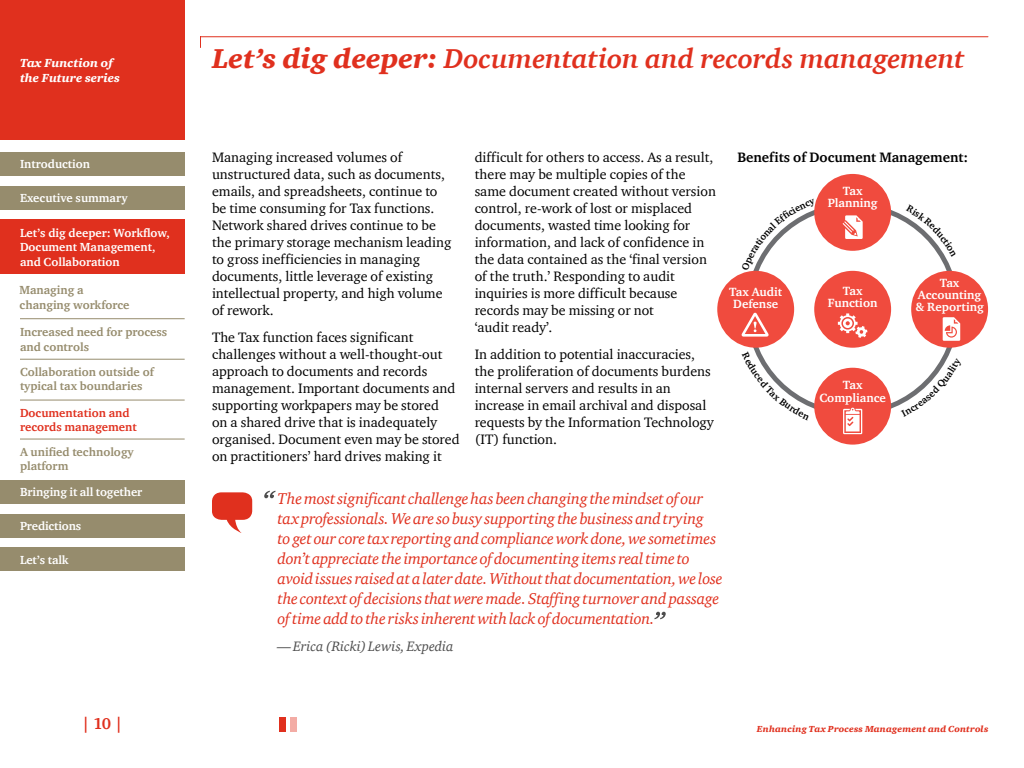
<style>
.page{position:relative;width:1024px;height:768px;background:#fff}
.page>*{position:absolute;margin:0;border:0;box-sizing:border-box;transform-origin:0 0}
.t1{font:italic 700 28px "ITC Charter Com";color:#e0301e}
.t2{font:italic 16px/20px "ITC Charter Com";letter-spacing:-.015em;color:#e0301e}
.t3{font:700 16px "ITC Charter Com";color:#e0301e}
.t4{font:14px/17px "ITC Charter Com";color:#000}
.t5{font:700 14px "ITC Charter Com";color:#000}
.t6{font:italic 14px "ITC Charter Com";color:#4d4d4d}
.t7{font:700 12.2px/12.2px "ITC Charter Com";color:#fff;text-align:center}
.t8{font:700 12px/14.4px "ITC Charter Com";color:#fff}
.t9{font:700 12px/14.4px "ITC Charter Com";color:#968c6d}
.t10{font:700 12px/14.4px "ITC Charter Com";color:#e0301e}
.t11{font:italic 900 12px/14.4px "ITC Charter Com";color:#fff}
.t12{font:italic 900 9px "ITC Charter Com";letter-spacing:.015em;color:#e0301e}
.s1{font-weight:900}
</style>
<div class="page">
<div style="left:0;top:0;width:185px;height:140px;background:#e0301e"></div>
<hr style="left:201px;top:36px;width:787px;height:1px;background:#e0301e">
<div style="left:290px;top:717px;width:6px;height:15px;background:#f3aca5"></div>
<svg style="left:212px;top:492px;width:40px;height:41px"></svg>
<svg style="left:264px;top:491px;width:12px;height:7px"></svg>
<svg style="left:654px;top:612px;width:12px;height:7px"></svg>
<div style="left:814px;top:174px;width:77px;height:77px;background:#f04b3e;border-radius:50%"></div>
<svg style="left:843px;top:215px;width:20px;height:24px"></svg>
<div style="left:814px;top:368px;width:77px;height:77px;background:#f04b3e;border-radius:50%"></div>
<svg style="left:843px;top:408px;width:19px;height:26px"></svg>
<div style="left:814px;top:271px;width:77px;height:77px;background:#f04b3e;border-radius:50%"></div>
<svg style="left:838px;top:313px;width:29px;height:25px"></svg>
<div style="left:717px;top:271px;width:77px;height:77px;background:#f04b3e;border-radius:50%"></div>
<svg style="left:742px;top:313px;width:27px;height:24px"></svg>
<div style="left:911px;top:271px;width:77px;height:77px;background:#f04b3e;border-radius:50%"></div>
<svg style="left:943px;top:317px;width:17px;height:24px"></svg>
<div style="left:279px;top:717px;width:7px;height:15px;background:#e0301e"></div>
<div style="left:0;top:220px;width:185px;height:54px;background:#e0301e"></div>
<hr style="left:20px;top:359px;width:165px;height:1px;background:#968c6d">
<hr style="left:20px;top:439px;width:165px;height:1px;background:#968c6d">
<hr style="left:20px;top:400px;width:165px;height:1px;background:#968c6d">
<div style="left:0;top:480px;width:185px;height:24px;background:#968c6d"></div>
<div style="left:0;top:152px;width:185px;height:24px;background:#968c6d"></div>
<div style="left:0;top:186px;width:185px;height:24px;background:#968c6d"></div>
<div style="left:0;top:514px;width:185px;height:24px;background:#968c6d"></div>
<div style="left:0;top:547px;width:185px;height:24px;background:#968c6d"></div>
<hr style="left:20px;top:318px;width:165px;height:1px;background:#968c6d">
<svg style="left:753px;top:201px;width:63px;height:69px"></svg>
<svg style="left:906px;top:217px;width:40px;height:40px"></svg>
<svg style="left:755px;top:352px;width:55px;height:55px"></svg>
<svg style="left:901px;top:358px;width:47px;height:46px"></svg>
<p class="t11" style="left:20px;top:56px;width:102px">Tax Function of the Future series</p>
<p class="t8" style="left:20px;top:157px;width:72px">Introduction</p>
<p class="t8" style="left:20px;top:191px;width:109px">Executive summary</p>
<p class="t8" style="left:20px;top:225px;width:151px">Let’s dig deeper: Workflow,<br>Document Management, and Collaboration</p>
<p class="t9" style="left:20px;top:283px;width:112px">Managing a changing workforce</p>
<p class="t9" style="left:20px;top:325px;width:149px">Increased need for process and controls</p>
<p class="t9" style="left:20px;top:365px;width:135px">Collaboration outside of typical tax boundaries</p>
<p class="t10" style="left:20px;top:406px;width:118px">Documentation and records management</p>
<p class="t9" style="left:20px;top:444px;width:115px">A unified technology platform</p>
<p class="t8" style="left:20px;top:485px;width:124px">Bringing it all together</p>
<p class="t8" style="left:20px;top:519px;width:63px">Predictions</p>
<p class="t8" style="left:20px;top:552px;width:50px">Let’s talk</p>
<p class="t3" style="left:82px;top:714px;width:43px">| 10 |</p>
<h1 class="t1" style="left:212px;top:41px;width:754px"><span class="s1">Let’s dig deeper:</span> Documentation and records management</h1>
<p class="t4" style="left:212px;top:149px;width:241px">Managing increased volumes of unstructured data, such as documents, emails, and spreadsheets, continue to be time consuming for Tax functions.<br>Network shared drives continue to be the primary storage mechanism leading to gross inefficiencies in managing documents, little leverage of existing intellectual property, and high volume of rework.</p>
<p class="t4" style="left:212px;top:329px;width:249px">The Tax function faces significant challenges without a well-thought-out approach to documents and records management. Important documents and supporting workpapers may be stored<br>on a shared drive that is inadequately organised. Document even may be stored on practitioners’ hard drives making it</p>
<p class="t4" style="left:475px;top:149px;width:243px">difficult for others to access. As a result, there may be multiple copies of the same document created without version control, re-work of lost or misplaced documents, wasted time looking for information, and lack of confidence in the data contained as the ‘final version of the truth.’ Responding to audit inquiries is more difficult because records may be missing or not<br>‘audit ready’.</p>
<p class="t4" style="left:475px;top:346px;width:241px">In addition to potential inaccuracies, the proliferation of documents burdens internal servers and results in an increase in email archival and disposal requests by the Information Technology (IT) function.</p>
<p class="t5" style="left:737px;top:149px;width:232px">Benefits of Document Management:</p>
<p class="t7" style="left:828px;top:185px;width:51px">Tax<br>Planning</p>
<p class="t7" style="left:729px;top:286px;width:55px">Tax Audit<br>Defense</p>
<p class="t7" style="left:915px;top:276px;width:70px">Tax<br>Accounting &amp; Reporting</p>
<p class="t7" style="left:828px;top:285px;width:51px">Tax<br>Function</p>
<p class="t7" style="left:819px;top:379px;width:68px">Tax<br>Compliance</p>
<p class="t2" style="left:278px;top:489px;width:446px">The most significant challenge has been changing the mindset of our tax professionals. We are so busy supporting the business and trying<br>to get our core tax reporting and compliance work done, we sometimes don’t appreciate the importance of documenting items real time to avoid issues raised at a later date. Without that documentation, we lose the context of decisions that were made. Staffing turnover and passage of time add to the risks inherent with lack of documentation.</p>
<p class="t6" style="left:277px;top:638px;width:178px">— Erica (Ricki) Lewis, Expedia</p>
<p class="t12" style="left:757px;top:723px;width:233px">Enhancing Tax Process Management and Controls</p>
</div>
